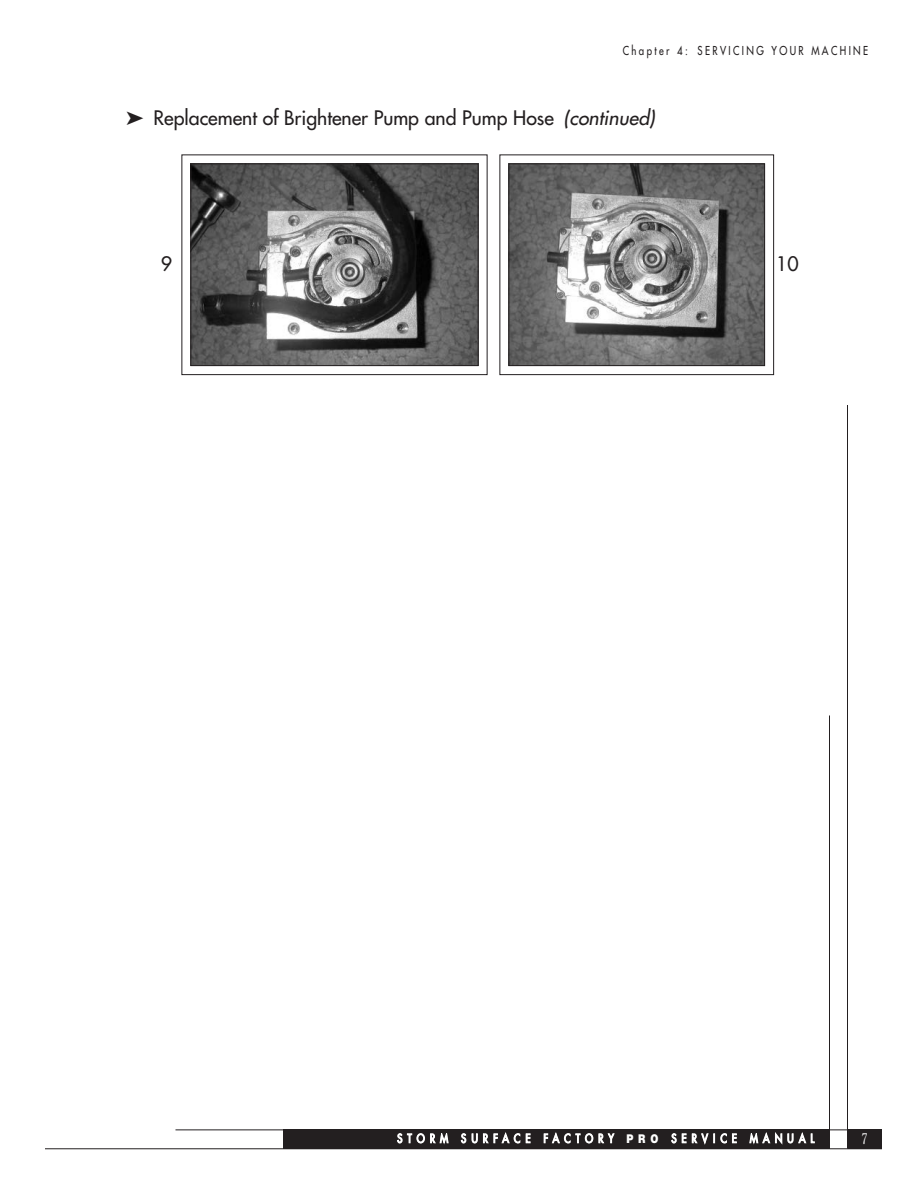
<style>
.page{position:relative;width:918px;height:1188px;background:#fff}
.page>*{position:absolute;margin:0;border:0;box-sizing:border-box;transform-origin:0 0}
.t1{font:19.5px "Futura";color:#231f20}
.t2{font:15px "Century Old Style";color:#fff;scale:.75 1}
.t3{font:12px "Futura";letter-spacing:.52em;color:#fff;scale:.8 1}
.t4{font:12px "Futura";letter-spacing:.25em;color:#231f20;scale:.8 1}
.s1{font-style:italic}
.s2{font-family:"Helvetica";font-weight:900}
</style>
<div class="page">
<div style="left:284px;top:1130px;width:598px;height:19px;background:#231f20"></div>
<div style="left:830px;top:1129px;width:18px;height:21px;background:#fff"></div>
<hr style="left:45px;top:1148px;width:837px;height:1px;background:#231f20">
<hr style="left:176px;top:1130px;width:706px;height:1px;background:#231f20">
<hr style="left:847px;top:405px;width:1px;height:744px;background:#231f20">
<hr style="left:829px;top:715px;width:1px;height:434px;background:#231f20">
<div style="left:500px;top:154px;width:274px;height:221px;border:1px solid #231f20"></div>
<img style="left:192px;top:166px;width:284px;height:198px">
<div style="left:190px;top:164px;width:288px;height:202px;border:1px solid #231f20"></div>
<img style="left:510px;top:166px;width:253px;height:198px">
<div style="left:508px;top:164px;width:257px;height:202px;border:1px solid #231f20"></div>
<p class="t4" style="left:623px;top:45px;width:308px">Chapter 4: SERVICING YOUR MACHINE</p>
<p class="t1" style="left:126px;top:108px;width:530px">➤ Replacement of Brightener Pump and Pump Hose <span class="s1">(continued)</span></p>
<p class="t1" style="left:161px;top:255px;width:13px">9</p>
<p class="t1" style="left:776px;top:255px;width:24px">10</p>
<p class="t3" style="left:397px;top:1132px;width:523px">STORM SURFACE FACTORY <span class="s2">PRO</span> SERVICE MANUAL</p>
<p class="t2" style="left:862px;top:1130px;width:9px">7</p>
</div>
